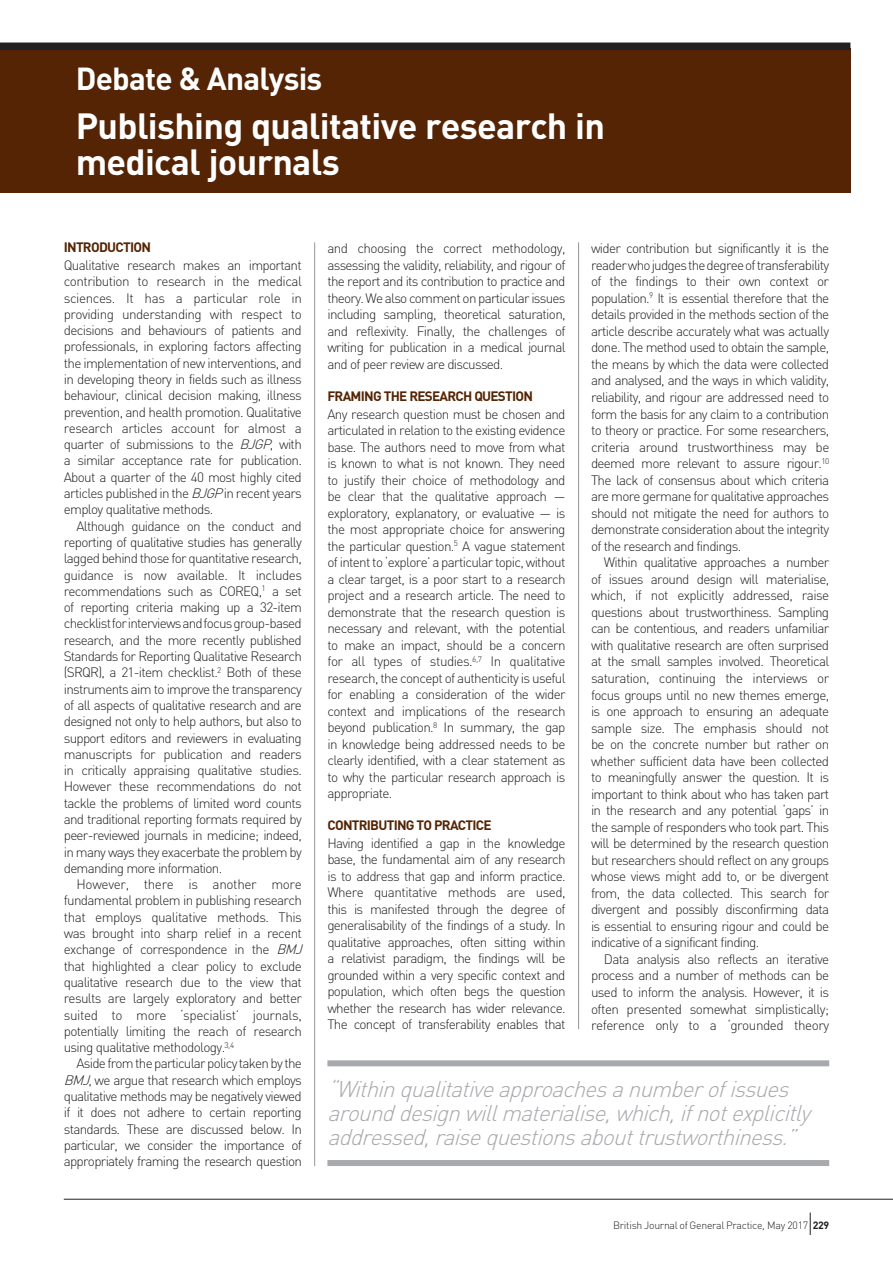
<style>
.page{position:relative;width:893px;height:1263px;background:#fff}
.page>*{position:absolute;margin:0;border:0;box-sizing:border-box;transform-origin:0 0}
.t1{font:700 36px/36px "DIN";letter-spacing:-.02em;color:#fff}
.t2{font:700 31.5px "DIN";letter-spacing:-.025em;color:#fff}
.t3{font:italic 300 22.5px/24px "DIN";color:#a8a9ad}
.t4{font:300 13.5px/16.5px "DIN";letter-spacing:-.05em;color:#231f20;text-align:justify}
.t5{font:700 13.5px "DIN";letter-spacing:-.055em;color:#542404}
.t6{font:300 10.5px "DIN";letter-spacing:-.025em;color:#231f20}
.s1{font-style:italic}
.s2{font-weight:700}
</style>
<div class="page">
<div style="left:0;top:49px;width:850px;height:144px;background:#542404"></div>
<div style="left:327px;top:1060px;width:502px;height:6px;background:#a8a9ad"></div>
<div style="left:327px;top:1160px;width:502px;height:6px;background:#a8a9ad"></div>
<hr style="left:578px;top:242px;width:1px;height:787px;background:#939598">
<hr style="left:314px;top:242px;width:1px;height:924px;background:#939598">
<div style="left:0;top:43px;width:850px;height:7px;background:#231f20"></div>
<hr style="left:64px;top:1199px;width:829px;height:1px;background:#231f20">
<svg style="left:810px;top:1212px;width:1px;height:23px"></svg>
<h2 class="t2" style="left:76px;top:58px;width:248px">Debate &amp; Analysis</h2>
<h1 class="t1" style="left:76px;top:107px;width:531px">Publishing qualitative research in medical journals</h1>
<p class="t5" style="left:64px;top:239px;width:89px">INTRODUCTION</p>
<p class="t4" style="left:64px;top:257px;width:240px">Qualitative research makes an important contribution to research in the medical sciences. It has a particular role in providing understanding with respect to decisions and behaviours of patients and professionals, in exploring factors affecting the implementation of new interventions, and in developing theory in fields such as illness behaviour, clinical decision making, illness prevention, and health promotion. Qualitative research articles account for almost a quarter of submissions to the <span class="s1">BJGP</span>, with a similar acceptance rate for publication.<br>About a quarter of the 40 most highly cited articles published in the <span class="s1">BJGP</span>in recent years employ qualitative methods.</p>
<p class="t4" style="left:64px;top:517px;width:240px;text-indent:13px">Although guidance on the conduct and reporting of qualitative studies has generally lagged behind those for quantitative research, guidance is now available. It includes recommendations such as COREQ,<sup>1</sup> a set of reporting criteria making up a 32-item checklist for interviews and focus group-based research, and the more recently published Standards for Reporting Qualitative Research (SRQR), a 21-item checklist.<sup>2</sup> Both of these instruments aim to improve the transparency of all aspects of qualitative research and are designed not only to help authors, but also to support editors and reviewers in evaluating manuscripts for publication and readers in critically appraising qualitative studies.<br>However these recommendations do not tackle the problems of limited word counts and traditional reporting formats required by peer-reviewed journals in medicine; indeed, in many ways they exacerbate the problem by demanding more information.</p>
<p class="t4" style="left:64px;top:876px;width:244px;text-align:left;text-indent:13px">However, there is another more fundamental problem in publishing research that employs qualitative methods. This was brought into sharp relief in a recent exchange of correspondence in the <span class="s1">BMJ </span>that highlighted a clear policy to exclude qualitative research due to the view that results are largely exploratory and better suited to more ‘specialist’ journals, potentially limiting the reach of research using qualitative methodology.<sup>3,4</sup></p>
<p class="t4" style="left:64px;top:1055px;width:240px;text-indent:13px">Aside from the particular policy taken by the <span class="s1">BMJ</span>, we argue that research which employs qualitative methods may be negatively viewed if it does not adhere to certain reporting standards. These are discussed below. In particular, we consider the importance of appropriately framing the research question</p>
<p class="t4" style="left:327px;top:240px;width:240px">and choosing the correct methodology, assessing the validity, reliability, and rigour of the report and its contribution to practice and theory. We also comment on particular issues including sampling, theoretical saturation, and reflexivity. Finally, the challenges of writing for publication in a medical journal and of peer review are discussed.</p>
<p class="t5" style="left:327px;top:387px;width:207px">FRAMING THE RESEARCH QUESTION</p>
<p class="t4" style="left:327px;top:405px;width:240px">Any research question must be chosen and articulated in relation to the existing evidence base. The authors need to move from what is known to what is not known. They need to justify their choice of methodology and be clear that the qualitative approach — exploratory, explanatory, or evaluative — is the most appropriate choice for answering the particular question.<sup>5</sup> A vague statement of intent to ‘explore’ a particular topic, without a clear target, is a poor start to a research project and a research article. The need to demonstrate that the research question is necessary and relevant, with the potential to make an impact, should be a concern for all types of studies.<sup>6,7</sup> In qualitative research, the concept of authenticity is useful for enabling a consideration of the wider context and implications of the research beyond publication.<sup>8</sup> In summary, the gap in knowledge being addressed needs to be clearly identified, with a clear statement as to why the particular research approach is appropriate.</p>
<p class="t5" style="left:327px;top:816px;width:166px">CONTRIBUTING TO PRACTICE</p>
<p class="t4" style="left:327px;top:835px;width:240px">Having identified a gap in the knowledge base, the fundamental aim of any research is to address that gap and inform practice.<br>Where quantitative methods are used, this is manifested through the degree of generalisability of the findings of a study. In qualitative approaches, often sitting within a relativist paradigm, the findings will be grounded within a very specific context and population, which often begs the question whether the research has wider relevance.<br>The concept of transferability enables that</p>
<p class="t4" style="left:591px;top:240px;width:240px">wider contribution but significantly it is the reader who judges the degree of transferability of the findings to their own context or population.<sup>9</sup> It is essential therefore that the details provided in the methods section of the article describe accurately what was actually done. The method used to obtain the sample, the means by which the data were collected and analysed, and the ways in which validity, reliability, and rigour are addressed need to form the basis for any claim to a contribution to theory or practice. For some researchers, criteria around trustworthiness may be deemed more relevant to assure rigour.<sup>10<br></sup>The lack of consensus about which criteria are more germane for qualitative approaches should not mitigate the need for authors to demonstrate consideration about the integrity of the research and findings.</p>
<p class="t4" style="left:591px;top:554px;width:240px;text-indent:13px">Within qualitative approaches a number of issues around design will materialise, which, if not explicitly addressed, raise questions about trustworthiness. Sampling can be contentious, and readers unfamiliar with qualitative research are often surprised at the small samples involved. Theoretical saturation, continuing the interviews or focus groups until no new themes emerge, is one approach to ensuring an adequate sample size. The emphasis should not be on the concrete number but rather on whether sufficient data have been collected to meaningfully answer the question. It is important to think about who has taken part in the research and any potential ‘gaps’ in the sample of responders who took part. This will be determined by the research question but researchers should reflect on any groups whose views might add to, or be divergent from, the data collected. This search for divergent and possibly disconfirming data is essential to ensuring rigour and could be indicative of a significant finding.</p>
<p class="t4" style="left:591px;top:951px;width:240px;text-indent:13px">Data analysis also reflects an iterative process and a number of methods can be used to inform the analysis. However, it is often presented somewhat simplistically; reference only to a ‘grounded theory</p>
<h3 class="t3" style="left:327px;top:1077px;width:491px">“Withinqualitativeapproachesanumberofissues arounddesignwillmaterialise,which,ifnotexplicitly addressed,raisequestionsabouttrustworthiness.”</h3>
<p class="t6" style="left:613px;top:1219px;width:218px">British Journal of General Practice, May 2017 <span class="s2">229</span></p>
</div>
